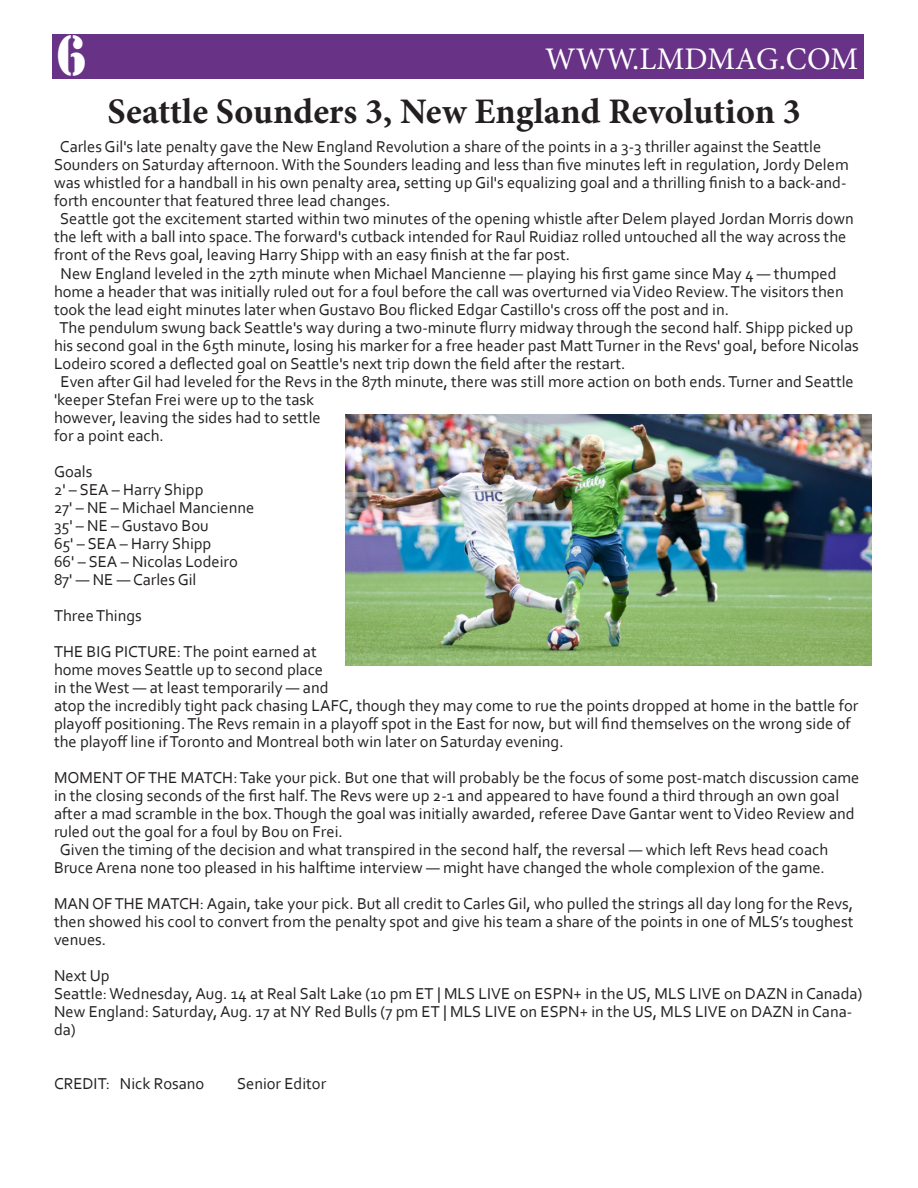
<style>
.page{position:relative;width:918px;height:1188px;background:#fff}
.page>*{position:absolute;margin:0;border:0;box-sizing:border-box;transform-origin:0 0}
.t1{font:52.35px "Stencil Std";color:#fff;scale:.88 1}
.t2{font:700 36px "Minion Pro";color:#231f20}
.t3{font:31.5px "Minion Pro";color:#fff}
.t4{font:16.5px/18px "Corbel";color:#231f20}
</style>
<div class="page">
<div style="left:52px;top:34px;width:812px;height:45px;background:#683286"></div>
<img style="left:346px;top:415px;width:526px;height:251px">
<h1 class="t1" style="left:57px;top:22px;width:34px">6</h1>
<h3 class="t3" style="left:545px;top:38px;width:315px">WWW.LMDMAG.COM</h3>
<h2 class="t2" style="left:107px;top:87px;width:695px">Seattle Sounders 3, New England Revolution 3</h2>
<p class="t4" style="left:60px;top:138px;width:763px">Carles Gil's late penalty gave the New England Revolution a share of the points in a 3-3 thriller against the Seattle</p>
<p class="t4" style="left:54px;top:156px;width:796px">Sounders on Saturday afternoon. With the Sounders leading and less than five minutes left in regulation, Jordy Delem</p>
<p class="t4" style="left:54px;top:174px;width:794px">was whistled for a handball in his own penalty area, setting up Gil's equalizing goal and a thrilling finish to a back-and-</p>
<p class="t4" style="left:54px;top:192px;width:338px">forth encounter that featured three lead changes.</p>
<p class="t4" style="left:60px;top:210px;width:795px">Seattle got the excitement started within two minutes of the opening whistle after Delem played Jordan Morris down</p>
<p class="t4" style="left:54px;top:228px;width:794px">the left with a ball into space. The forward's cutback intended for Raul Ruidiaz rolled untouched all the way across the</p>
<p class="t4" style="left:54px;top:246px;width:518px">front of the Revs goal, leaving Harry Shipp with an easy finish at the far post.</p>
<p class="t4" style="left:61px;top:264px;width:777px">New England leveled in the 27th minute when Michael Mancienne — playing his first game since May 4 — thumped</p>
<p class="t4" style="left:54px;top:282px;width:791px">home a header that was initially ruled out for a foul before the call was overturned via Video Review. The visitors then</p>
<p class="t4" style="left:54px;top:300px;width:677px">took the lead eight minutes later when Gustavo Bou flicked Edgar Castillo's cross off the post and in.</p>
<p class="t4" style="left:59px;top:318px;width:795px">The pendulum swung back Seattle's way during a two-minute flurry midway through the second half. Shipp picked up</p>
<p class="t4" style="left:54px;top:336px;width:806px">his second goal in the 65th minute, losing his marker for a free header past Matt Turner in the Revs' goal, before Nicolas</p>
<p class="t4" style="left:54px;top:354px;width:573px">Lodeiro scored a deflected goal on Seattle's next trip down the field after the restart.</p>
<p class="t4" style="left:61px;top:372px;width:795px">Even after Gil had leveled for the Revs in the 87th minute, there was still more action on both ends. Turner and Seattle</p>
<p class="t4" style="left:54px;top:390px;width:262px">'keeper Stefan Frei were up to the task</p>
<p class="t4" style="left:54px;top:408px;width:268px">however, leaving the sides had to settle</p>
<p class="t4" style="left:54px;top:426px;width:112px">for a point each.</p>
<p class="t4" style="left:54px;top:462px;width:202px">Goals<br>2' – SEA – Harry Shipp<br>27' – NE – Michael Mancienne<br>35' – NE – Gustavo Bou<br>65' – SEA – Harry Shipp<br>66' – SEA – Nicolas Lodeiro<br>87' — NE — Carles Gil</p>
<p class="t4" style="left:54px;top:597px;width:264px;line-height:36px">Three Things<br>THE BIG PICTURE: The point earned at</p>
<p class="t4" style="left:54px;top:660px;width:806px">home moves Seattle up to second place<br>in the West — at least temporarily — and<br>atop the incredibly tight pack chasing LAFC, though they may come to rue the points dropped at home in the battle for playoff positioning. The Revs remain in a playoff spot in the East for now, but will find themselves on the wrong side of the playoff line if Toronto and Montreal both win later on Saturday evening.</p>
<p class="t4" style="left:54px;top:768px;width:807px">MOMENT OF THE MATCH: Take your pick. But one that will probably be the focus of some post-match discussion came</p>
<p class="t4" style="left:54px;top:786px;width:787px">in the closing seconds of the first half. The Revs were up 2-1 and appeared to have found a third through an own goal</p>
<p class="t4" style="left:54px;top:804px;width:802px">after a mad scramble in the box. Though the goal was initially awarded, referee Dave Gantar went to Video Review and</p>
<p class="t4" style="left:54px;top:822px;width:290px">ruled out the goal for a foul by Bou on Frei.</p>
<p class="t4" style="left:60px;top:840px;width:770px">Given the timing of the decision and what transpired in the second half, the reversal — which left Revs head coach</p>
<p class="t4" style="left:54px;top:858px;width:772px">Bruce Arena none too pleased in his halftime interview — might have changed the whole complexion of the game.</p>
<p class="t4" style="left:54px;top:894px;width:801px;text-align:justify">MAN OF THE MATCH: Again, take your pick. But all credit to Carles Gil, who pulled the strings all day long for the Revs, then showed his cool to convert from the penalty spot and give his team a share of the points in one of MLS’s toughest venues.</p>
<p class="t4" style="left:54px;top:966px;width:810px">Next Up<br>Seattle: Wednesday, Aug. 14 at Real Salt Lake (10 pm ET | MLS LIVE on ESPN+ in the US, MLS LIVE on DAZN in Canada)<br>New England: Saturday, Aug. 17 at NY Red Bulls (7 pm ET | MLS LIVE on ESPN+ in the US, MLS LIVE on DAZN in Cana&shy;da)</p>
<p class="t4" style="left:54px;top:1074px;width:152px">CREDIT: Nick Rosano</p>
<p class="t4" style="left:237px;top:1074px;width:91px">Senior Editor</p>
</div>
